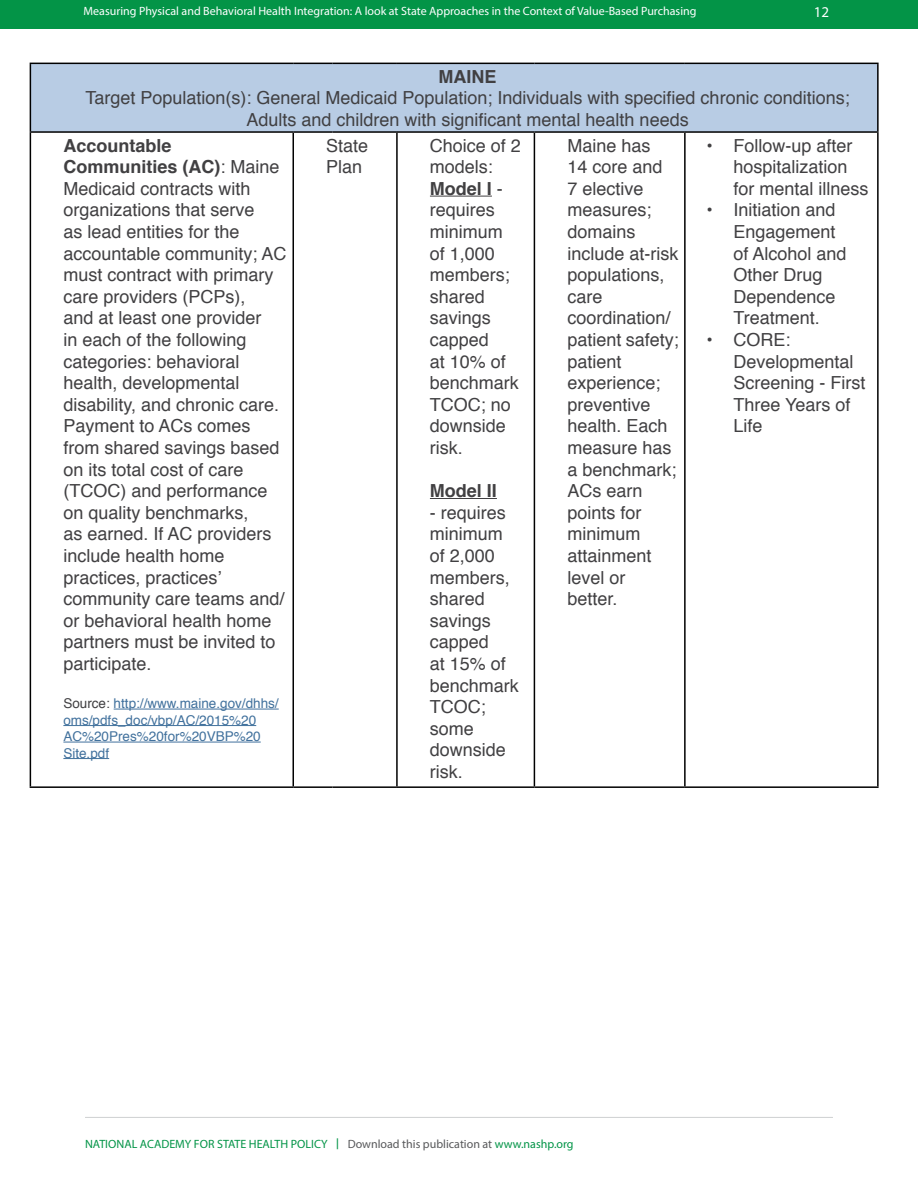
<style>
.page{position:relative;width:918px;height:1188px;background:#fff}
.page>*{position:absolute;margin:0;border:0;box-sizing:border-box;transform-origin:0 0}
.t1{font:18px/21.6px "Helvetica";color:#414042}
.t2{font:700 18px "Helvetica";color:#414042}
.t3{font:15px "Myriad Pro";color:#fff}
.t4{font:13.5px/16.5px "Helvetica";color:#41719d}
.t5{font:12px "Myriad Pro";color:#fff}
.t6{font:12px "Myriad Pro";color:#039447}
.s1{font-weight:700}
.s2{color:#414042}
.s3{font-family:"Fira Sans"}
.s4{color:#58595b}
</style>
<div class="page">
<div style="left:0;top:0;width:918px;height:29px;background:#039447"></div>
<hr style="left:85px;top:1117px;width:748px;height:1px;background:#d1d3d4">
<div style="left:30px;top:63px;width:848px;height:69px;background:#b8cce4"></div>
<hr style="left:30px;top:63px;width:263px;height:1px;background:#000">
<hr style="left:30px;top:64px;width:1px;height:67px;background:#000">
<hr style="left:293px;top:63px;width:39px;height:1px;background:#000">
<hr style="left:332px;top:63px;width:65px;height:1px;background:#000">
<hr style="left:397px;top:63px;width:137px;height:1px;background:#000">
<hr style="left:534px;top:63px;width:151px;height:1px;background:#000">
<hr style="left:685px;top:63px;width:194px;height:1px;background:#000">
<hr style="left:877px;top:64px;width:2px;height:67px;background:#000">
<hr style="left:30px;top:131px;width:263px;height:2px;background:#000">
<hr style="left:30px;top:133px;width:1px;height:653px;background:#000">
<hr style="left:293px;top:131px;width:39px;height:2px;background:#000">
<hr style="left:293px;top:133px;width:1px;height:653px;background:#000">
<hr style="left:332px;top:131px;width:65px;height:2px;background:#000">
<hr style="left:397px;top:131px;width:137px;height:2px;background:#000">
<hr style="left:396px;top:133px;width:2px;height:653px;background:#000">
<hr style="left:534px;top:131px;width:151px;height:2px;background:#000">
<hr style="left:534px;top:133px;width:1px;height:653px;background:#000">
<hr style="left:685px;top:131px;width:194px;height:2px;background:#000">
<hr style="left:684px;top:133px;width:2px;height:653px;background:#000">
<hr style="left:877px;top:133px;width:2px;height:653px;background:#000">
<hr style="left:30px;top:786px;width:263px;height:2px;background:#000">
<hr style="left:293px;top:786px;width:39px;height:2px;background:#000">
<hr style="left:332px;top:786px;width:65px;height:2px;background:#000">
<hr style="left:397px;top:786px;width:137px;height:2px;background:#000">
<hr style="left:534px;top:786px;width:151px;height:2px;background:#000">
<hr style="left:685px;top:786px;width:194px;height:2px;background:#000">
<hr style="left:114px;top:709px;width:165px;height:1px;background:#41719d">
<hr style="left:63px;top:725px;width:193px;height:1px;background:#41719d">
<hr style="left:63px;top:742px;width:198px;height:1px;background:#41719d">
<hr style="left:63px;top:758px;width:46px;height:1px;background:#41719d">
<hr style="left:430px;top:196px;width:62px;height:1px;background:#414042">
<hr style="left:430px;top:498px;width:67px;height:1px;background:#414042">
<p class="t5" style="left:83px;top:4px;width:615px">Measuring Physical and Behavioral Health Integration: A look at State Approaches in the Context of Value-Based Purchasing</p>
<p class="t3" style="left:814px;top:3px;width:17px">12</p>
<p class="t2" style="left:439px;top:62px;width:59px">MAINE</p>
<p class="t1" style="left:85px;top:88px;width:766px;text-align:center">Target Population(s): General Medicaid Population; Individuals with specified chronic conditions;<br>Adults and children with significant mental health needs</p>
<p class="t1" style="left:63px;top:135px;width:225px"><span class="s1">Accountable<br>Communities (AC)</span>: Maine<br>Medicaid contracts with organizations that serve<br>as lead entities for the accountable community; AC must contract with primary care providers (PCPs),<br>and at least one provider<br>in each of the following categories: behavioral health, developmental disability, and chronic care.<br>Payment to ACs comes from shared savings based on its total cost of care (TCOC) and performance on quality benchmarks,<br>as earned. If AC providers include health home practices, practices’ community care teams and/ or behavioral health home partners must be invited to participate.</p>
<p class="t4" style="left:63px;top:695px;width:217px"><span class="s2">Source:</span> http://www.maine.gov/dhhs/ oms/pdfs_doc/vbp/AC/2015%20<br>AC%20Pres%20for%20VBP%20<br>Site.pdf</p>
<p class="t1" style="left:326px;top:135px;width:44px">State<br>Plan</p>
<p class="t1" style="left:430px;top:135px;width:93px">Choice of 2 models:<br><span class="s1">Model I</span> - requires minimum of 1,000 members; shared savings capped<br>at 10% of benchmark<br>TCOC; no downside risk.</p>
<p class="t2" style="left:430px;top:476px;width:69px">Model II</p>
<p class="t1" style="left:430px;top:502px;width:91px">- requires minimum of 2,000 members, shared savings capped<br>at 15% of benchmark<br>TCOC; some downside risk.</p>
<p class="t1" style="left:567px;top:135px;width:113px">Maine has<br>14 core and<br>7 elective measures; domains include at-risk populations, care coordination/ patient safety; patient experience; preventive health. Each measure has a benchmark;<br>ACs earn points for minimum attainment level or better.</p>
<p class="t1" style="left:733px;top:135px;width:137px;text-indent:-27px">• Follow-up after hospitalization for mental illness</p>
<p class="t1" style="left:733px;top:200px;width:115px;text-indent:-27px">• Initiation and<br>Engagement of Alcohol and<br>Other Drug<br>Dependence<br>Treatment.</p>
<p class="t1" style="left:733px;top:329px;width:134px;text-indent:-27px">• CORE:<br>Developmental<br>Screening - First<br>Three Years of<br>Life</p>
<p class="t6" style="left:85px;top:1136px;width:490px">NATIONAL ACADEMY FOR STATE HEALTH POLICY <span class="s3">|</span> <span class="s4">Download this publication at</span> www.nashp.org</p>
</div>
